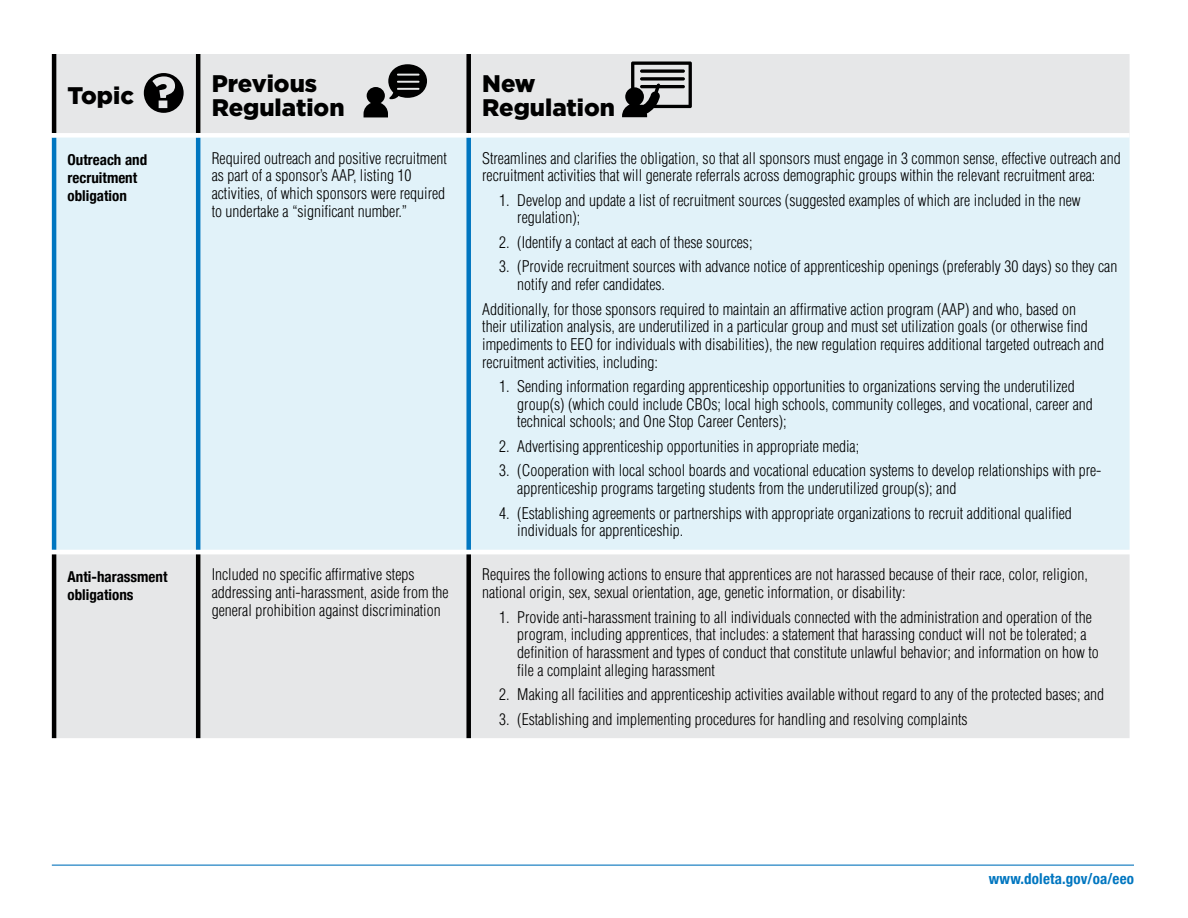
<style>
.page{position:relative;width:1188px;height:918px;background:#fff}
.page>*{position:absolute;margin:0;border:0;box-sizing:border-box;transform-origin:0 0}
.TABLES{font:900 24px/24px "Gotham";color:#000}
.t1{font:300 condensed 15.75px/17.7px "Helvetica";color:#000}
.t2{font:700 condensed 15px/17.7px "Helvetica Neue";color:#000}
.t3{font:700 condensed 15px "Helvetica Neue";letter-spacing:.01em;color:#0076c0}
</style>
<div class="page">
<hr style="left:52px;top:865px;width:1082px;height:1px;background:#0a76bd">
<div style="left:56px;top:54px;width:1074px;height:684px;background:#e6e7e8"></div>
<div style="left:56px;top:138px;width:1074px;height:412px;background:#e1f2f9"></div>
<hr style="left:196px;top:54px;width:4px;height:79px;background:#000">
<div style="left:466px;top:54px;width:5px;height:79px;background:#000"></div>
<hr style="left:52px;top:54px;width:4px;height:79px;background:#000">
<hr style="left:52px;top:138px;width:4px;height:412px;background:#0076c0">
<hr style="left:52px;top:554px;width:4px;height:184px;background:#000">
<hr style="left:196px;top:554px;width:4px;height:184px;background:#000">
<div style="left:466px;top:554px;width:5px;height:184px;background:#000"></div>
<hr style="left:196px;top:138px;width:4px;height:412px;background:#0076c0">
<div style="left:466px;top:138px;width:5px;height:412px;background:#0076c0"></div>
<div style="left:52px;top:133px;width:146px;height:5px;background:#fff"></div>
<div style="left:198px;top:133px;width:271px;height:5px;background:#fff"></div>
<div style="left:469px;top:133px;width:661px;height:5px;background:#fff"></div>
<svg style="left:364px;top:64px;width:63px;height:53px;background:#818182"></svg>
<svg style="left:144px;top:73px;width:40px;height:40px;background:#646465"></svg>
<svg style="left:622px;top:62px;width:70px;height:55px;background:#909191"></svg>
<svg style="left:640px;top:69px;width:45px;height:4px"></svg>
<svg style="left:640px;top:77px;width:45px;height:4px"></svg>
<hr style="left:640px;top:85px;width:45px;height:3px;background:#000;border-radius:2px">
<p class="TABLES" style="left:68px;top:84px;width:68px">Topic</p>
<p class="TABLES" style="left:212px;top:72px;width:134px">Previous<br>Regulation</p>
<p class="TABLES" style="left:482px;top:72px;width:134px">New<br>Regulation</p>
<p class="t2" style="left:68px;top:150px;width:81px">Outreach and recruitment obligation</p>
<p class="t1" style="left:212px;top:149px;width:237px">Required outreach and positive recruitment as part of a sponsor’s AAP, listing 10 activities, of which sponsors were required to undertake a “significant number.”</p>
<p class="t1" style="left:482px;top:149px;width:640px">Streamlines and clarifies the obligation, so that all sponsors must engage in 3 common sense, effective outreach and recruitment activities that will generate referrals across demographic groups within the relevant recruitment area:</p>
<p class="t1" style="left:517px;top:191px;width:565px;text-indent:-18px">1. Develop and update a list of recruitment sources (suggested examples of which are included in the new regulation);</p>
<p class="t1" style="left:499px;top:233px;width:255px">2. (Identify a contact at each of these sources;</p>
<p class="t1" style="left:517px;top:258px;width:602px;text-indent:-18px">3. (Provide recruitment sources with advance notice of apprenticeship openings (preferably 30 days) so they can notify and refer candidates.</p>
<p class="t1" style="left:482px;top:300px;width:623px">Additionally, for those sponsors required to maintain an affirmative action program (AAP) and who, based on their utilization analysis, are underutilized in a particular group and must set utilization goals (or otherwise find impediments to EEO for individuals with disabilities), the new regulation requires additional targeted outreach and recruitment activities, including:</p>
<p class="t1" style="left:517px;top:377px;width:577px;text-indent:-18px">1. Sending information regarding apprenticeship opportunities to organizations serving the underutilized group(s) (which could include CBOs; local high schools, community colleges, and vocational, career and technical schools; and One Stop Career Centers);</p>
<p class="t1" style="left:499px;top:437px;width:361px">2. Advertising apprenticeship opportunities in appropriate media;</p>
<p class="t1" style="left:517px;top:462px;width:586px;text-indent:-18px">3. (Cooperation with local school boards and vocational education systems to develop relationships with pre&shy;apprenticeship programs targeting students from the underutilized group(s); and</p>
<p class="t1" style="left:517px;top:504px;width:556px;text-indent:-18px">4. (Establishing agreements or partnerships with appropriate organizations to recruit additional qualified individuals for apprenticeship.</p>
<p class="t2" style="left:68px;top:567px;width:101px">Anti-harassment obligations</p>
<p class="t1" style="left:212px;top:566px;width:239px">Included no specific affirmative steps addressing anti-harassment, aside from the general prohibition against discrimination</p>
<p class="t1" style="left:482px;top:566px;width:607px">Requires the following actions to ensure that apprentices are not harassed because of their race, color, religion, national origin, sex, sexual orientation, age, genetic information, or disability:</p>
<p class="t1" style="left:517px;top:608px;width:583px;text-indent:-18px">1. Provide anti-harassment training to all individuals connected with the administration and operation of the program, including apprentices, that includes: a statement that harassing conduct will not be tolerated; a definition of harassment and types of conduct that constitute unlawful behavior; and information on how to file a complaint alleging harassment</p>
<p class="t1" style="left:499px;top:686px;width:606px">2. Making all facilities and apprenticeship activities available without regard to any of the protected bases; and</p>
<p class="t1" style="left:499px;top:710px;width:470px">3. (Establishing and implementing procedures for handling and resolving complaints</p>
<p class="t3" style="left:989px;top:866px;width:147px">www.doleta.gov/oa/eeo</p>
</div>
